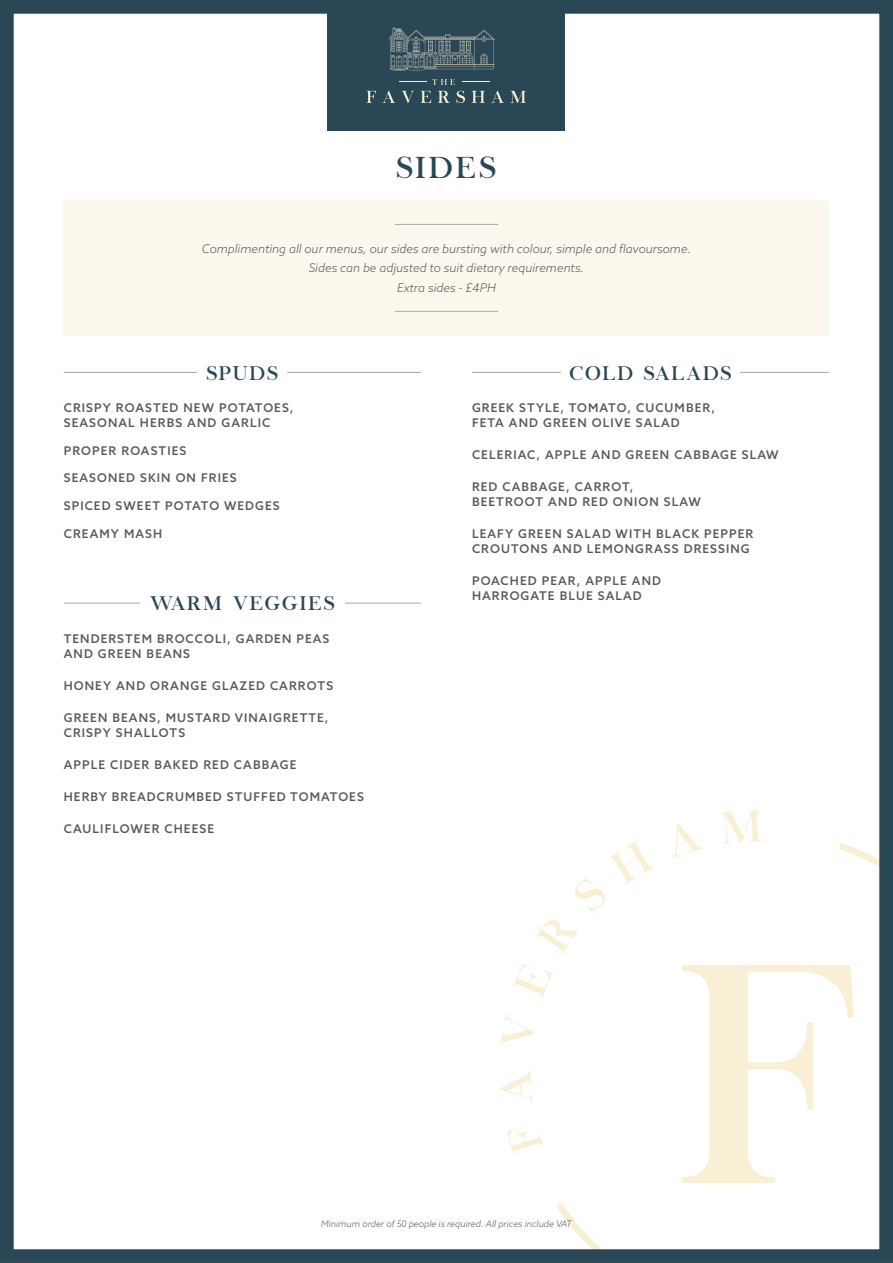
<style>
.page{position:relative;width:893px;height:1263px;background:#fff}
.page>*{position:absolute;margin:0;border:0;box-sizing:border-box;transform-origin:0 0}
.t1{font:30px "Chapaza";letter-spacing:.11em;color:#2a4756}
.t2{font:19.5px "Chapaza";letter-spacing:.11em;color:#2a4756}
.Price{font:500 12px/15px "Azo Sans";letter-spacing:.09em;color:#57585a}
.Price-2{font:italic 300 12px "Azo Sans";color:#57585a}
.Price-3{font:italic 300 9px "Azo Sans";color:#57585a}
</style>
<div class="page">
<svg style="left:556px;top:843px;width:322px;height:405px"></svg>
<svg style="left:507px;top:1129px;width:36px;height:26px"></svg>
<svg style="left:500px;top:1070px;width:32px;height:32px"></svg>
<svg style="left:501px;top:1013px;width:33px;height:32px"></svg>
<svg style="left:513px;top:964px;width:39px;height:34px"></svg>
<svg style="left:536px;top:919px;width:43px;height:35px"></svg>
<svg style="left:575px;top:841px;width:79px;height:72px"></svg>
<svg style="left:672px;top:824px;width:31px;height:34px"></svg>
<svg style="left:721px;top:810px;width:41px;height:34px"></svg>
<svg style="left:682px;top:965px;width:172px;height:218px"></svg>
<div style="left:0;top:0;width:893px;height:1263px;border:14px solid #2a4756"></div>
<div style="left:328px;top:0;width:237px;height:131px;background:#2a4756"></div>
<svg style="left:389px;top:28px;width:106px;height:43px"></svg>
<svg style="left:367px;top:91px;width:9px;height:12px"></svg>
<svg style="left:383px;top:91px;width:12px;height:12px"></svg>
<svg style="left:402px;top:91px;width:12px;height:12px"></svg>
<svg style="left:421px;top:91px;width:10px;height:12px"></svg>
<svg style="left:438px;top:91px;width:12px;height:12px"></svg>
<svg style="left:456px;top:91px;width:9px;height:12px"></svg>
<svg style="left:472px;top:91px;width:13px;height:12px"></svg>
<svg style="left:491px;top:91px;width:13px;height:12px"></svg>
<svg style="left:510px;top:91px;width:16px;height:12px"></svg>
<svg style="left:399px;top:79px;width:56px;height:6px"></svg>
<div style="left:64px;top:201px;width:765px;height:135px;background:#fcf8ee"></div>
<hr style="left:395px;top:224px;width:103px;height:1px;background:#a8a9ad">
<hr style="left:395px;top:311px;width:103px;height:1px;background:#a8a9ad">
<hr style="left:64px;top:372px;width:357px;height:1px;background:#a8a9ad">
<hr style="left:472px;top:372px;width:357px;height:1px;background:#a8a9ad">
<hr style="left:64px;top:603px;width:357px;height:1px;background:#a8a9ad">
<div style="left:198px;top:366px;width:89px;height:14px;background:#fff"></div>
<div style="left:561px;top:366px;width:179px;height:14px;background:#fff"></div>
<div style="left:140px;top:596px;width:204px;height:14px;background:#fff"></div>
<p class="t1" style="left:397px;top:150px;width:101px">SIDES</p>
<p class="Price-2" style="left:202px;top:241px;width:491px">Complimenting all our menus, our sides are bursting with colour, simple and flavoursome.</p>
<p class="Price-2" style="left:309px;top:260px;width:277px">Sides can be adjusted to suit dietary requirements.</p>
<p class="Price-2" style="left:397px;top:279px;width:100px">Extra sides - £4PH</p>
<p class="t2" style="left:207px;top:362px;width:73px">SPUDS</p>
<p class="t2" style="left:570px;top:362px;width:163px">COLD SALADS</p>
<p class="Price" style="left:64px;top:400px;width:231px">CRISPY ROASTED NEW POTATOES,<br>SEASONAL HERBS AND GARLIC</p>
<p class="Price" style="left:64px;top:443px;width:124px">PROPER ROASTIES</p>
<p class="Price" style="left:64px;top:470px;width:174px">SEASONED SKIN ON FRIES</p>
<p class="Price" style="left:64px;top:498px;width:217px">SPICED SWEET POTATO WEDGES</p>
<p class="Price" style="left:64px;top:526px;width:100px">CREAMY MASH</p>
<p class="t2" style="left:150px;top:592px;width:186px">WARM VEGGIES</p>
<p class="Price" style="left:64px;top:631px;width:267px">TENDERSTEM BROCCOLI, GARDEN PEAS<br>AND GREEN BEANS</p>
<p class="Price" style="left:64px;top:678px;width:271px">HONEY AND ORANGE GLAZED CARROTS</p>
<p class="Price" style="left:64px;top:710px;width:266px">GREEN BEANS, MUSTARD VINAIGRETTE,<br>CRISPY SHALLOTS</p>
<p class="Price" style="left:64px;top:757px;width:234px">APPLE CIDER BAKED RED CABBAGE</p>
<p class="Price" style="left:64px;top:789px;width:302px">HERBY BREADCRUMBED STUFFED TOMATOES</p>
<p class="Price" style="left:64px;top:821px;width:152px">CAULIFLOWER CHEESE</p>
<p class="Price" style="left:472px;top:400px;width:244px">GREEK STYLE, TOMATO, CUCUMBER,<br>FETA AND GREEN OLIVE SALAD</p>
<p class="Price" style="left:472px;top:447px;width:308px">CELERIAC, APPLE AND GREEN CABBAGE SLAW</p>
<p class="Price" style="left:472px;top:479px;width:230px">RED CABBAGE, CARROT,<br>BEETROOT AND RED ONION SLAW</p>
<p class="Price" style="left:472px;top:526px;width:283px">LEAFY GREEN SALAD WITH BLACK PEPPER<br>CROUTONS AND LEMONGRASS DRESSING</p>
<p class="Price" style="left:472px;top:573px;width:190px">POACHED PEAR, APPLE AND<br>HARROGATE BLUE SALAD</p>
<p class="Price-3" style="left:321px;top:1217px;width:252px">Minimum order of 50 people is required. All prices include VAT</p>
</div>
